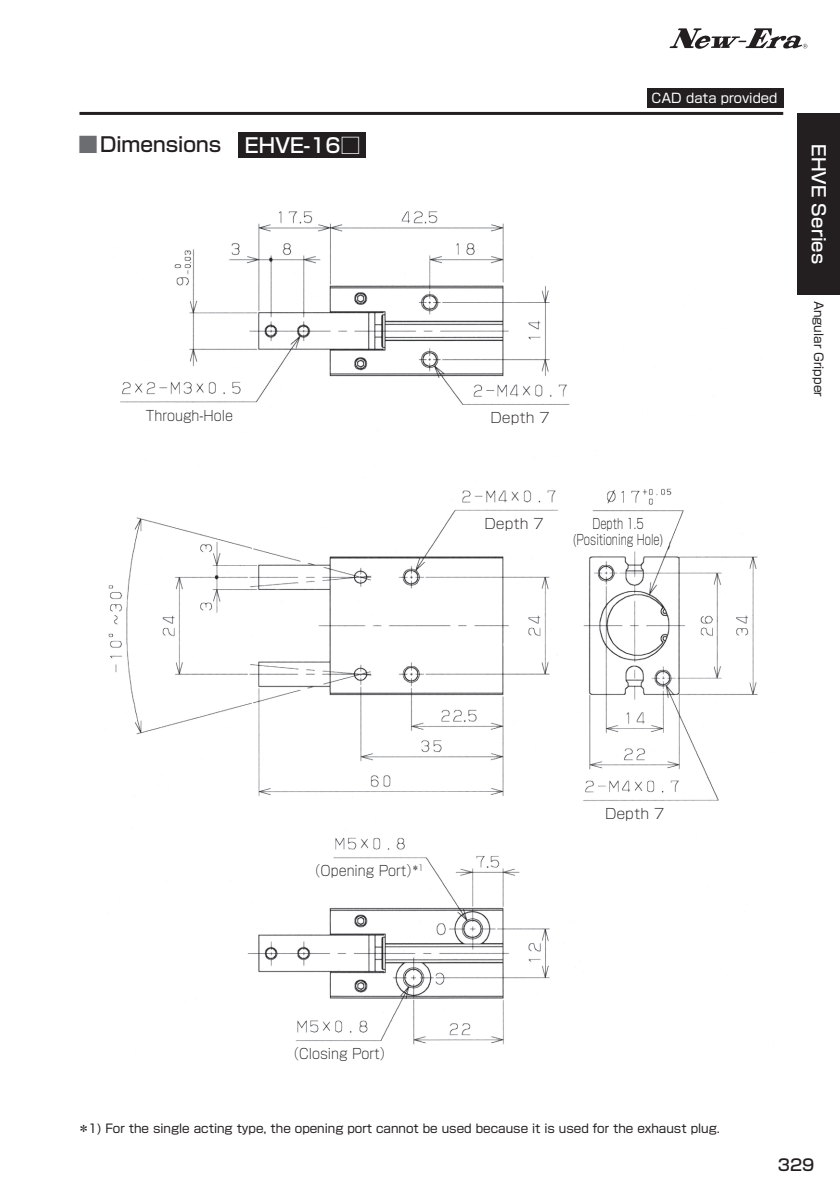
<style>
.page{position:relative;width:840px;height:1191px;background:#fff}
.page>*{position:absolute;margin:0;border:0;box-sizing:border-box;transform-origin:0 0}
.t1{font:500 20px "Shin Go Pro";color:#231f20}
.t2{font:500 18px "Shin Go Pro";color:#fff}
.t3{font:500 16px "Shin Go Pro";color:#231f20}
.t4{font:14px "Shin Go Pro Ex Light 90 msp RKSJ H";color:#231f20;scale:.9 1}
.t5{font:14px/15.6px "Shin Go Pro Ex Light 90 msp RKSJ H";color:#231f20;text-align:center;scale:.7 1}
.t6{font:14px "Shin Go Pro Ex Light 90 msp RKSJ H";color:#231f20}
.t7{font:13px "Shin Go Pro";color:#fff}
.t8{font:12px "Shin Go Pro";color:#231f20}
.s1{color:#6c6d70}
.s2{color:#fff}
</style>
<div class="page">
<div style="left:238px;top:132px;width:128px;height:25px;background:#231f20"></div>
<hr style="left:79px;top:112px;width:703px;height:3px;background:#231f20">
<div style="left:646px;top:88px;width:136px;height:20px;background:#231f20"></div>
<img style="left:108px;top:211px;width:650px;height:834px">
<div style="left:488px;top:410px;width:77px;height:18px;background:#fff"></div>
<div style="left:482px;top:516px;width:77px;height:18px;background:#fff"></div>
<div style="left:602px;top:806px;width:77px;height:18px;background:#fff"></div>
<svg style="left:571px;top:515px;width:109px;height:36px"></svg>
<div style="left:312px;top:860px;width:112px;height:21px;background:#fff"></div>
<div style="left:143px;top:407px;width:77px;height:19px;background:#fff"></div>
<div style="left:797px;top:113px;width:42px;height:182px;background:#231f20"></div>
<svg style="left:669px;top:28px;width:138px;height:21px"></svg>
<h1 class="t1" style="left:78px;top:128px;width:284px"><span class="s1">■</span>Dimensions <span class="s2">EHVE-16□</span></h1>
<p class="t4" style="left:146px;top:404px;width:98px">Through-Hole</p>
<p class="t6" style="left:490px;top:406px;width:61px">Depth 7</p>
<p class="t7" style="left:651px;top:87px;width:127px">CAD data provided</p>
<h2 class="t2" style="left:833px;top:144px;width:121px;rotate:90deg">EHVE Series</h2>
<p class="t8" style="left:828px;top:300px;width:97px;rotate:90deg">Angular Gripper</p>
<p class="t6" style="left:484px;top:512px;width:61px">Depth 7</p>
<p class="t5" style="left:572px;top:514px;width:131px">Depth 1.5 (Positioning Hole)</p>
<p class="t4" style="left:308px;top:859px;width:130px">（Opening Port）<sup>＊1</sup></p>
<p class="t4" style="left:286px;top:1041px;width:119px">（Closing Port）</p>
<p class="t6" style="left:604px;top:802px;width:61px">Depth 7</p>
<p class="t8" style="left:78px;top:1119px;width:643px">＊1) For the single acting type, the opening port cannot be used because it is used for the exhaust plug.</p>
<h3 class="t3" style="left:777px;top:1151px;width:38px">329</h3>
</div>
